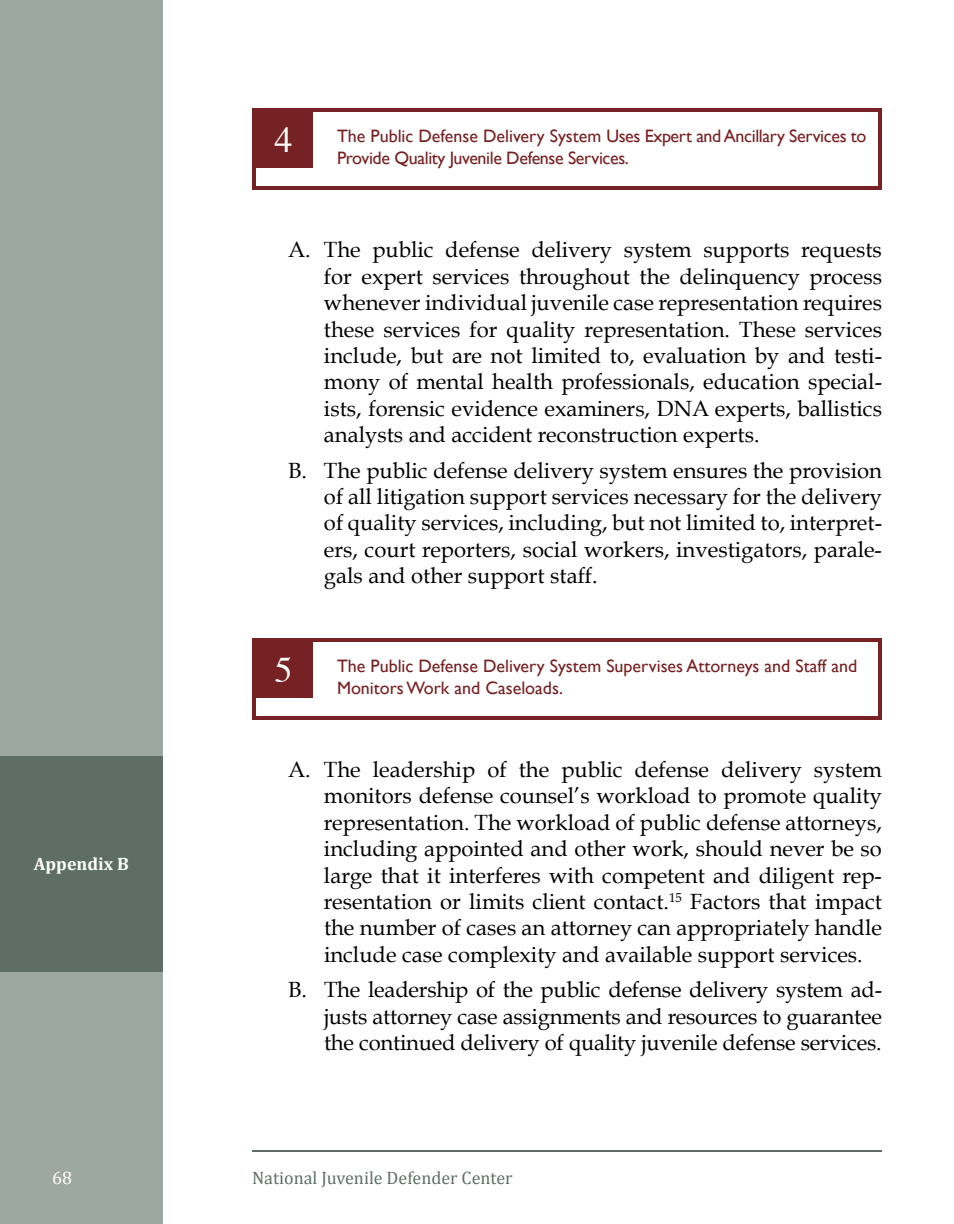
<style>
.page{position:relative;width:954px;height:1224px;background:#fff}
.page>*{position:absolute;margin:0;border:0;box-sizing:border-box;transform-origin:0 0}
.t1{font:36px "Times";color:#fff}
.t2{font:22px/26.4px "Book Antiqua";color:#000;text-align:justify}
.t3{font:18px/21.6px "Gill Sans";letter-spacing:-.02em;color:#762123}
.t4{font:18px/21.6px "Gill Sans";color:#762123}
.t5{font:18px "Cambria";color:#5e6e66}
.t6{font:700 18px "Cambria";color:#fff}
.t7{font:18px "Cambria";color:#fff}
</style>
<div class="page">
<hr style="left:252px;top:1150px;width:630px;height:2px;background:#5e6e66">
<div style="left:0;top:0;width:163px;height:1224px;background:#9ea8a3"></div>
<div style="left:0;top:756px;width:163px;height:216px;background:#5e6e66"></div>
<div style="left:252px;top:108px;width:630px;height:82px;border:4px solid #762123"></div>
<div style="left:254px;top:110px;width:59px;height:58px;background:#762123"></div>
<div style="left:252px;top:638px;width:630px;height:82px;border:4px solid #762123"></div>
<div style="left:254px;top:640px;width:59px;height:58px;background:#762123"></div>
<h1 class="t1" style="left:275px;top:107px;width:19px">4</h1>
<p class="t3" style="left:337px;top:125px;width:531px">The Public Defense Delivery System Uses Expert and Ancillary Services to<br>Provide Quality Juvenile Defense Services.</p>
<p class="t2" style="left:324px;top:237px;width:560px;text-indent:-36px">A. The public defense delivery system supports requests for expert services throughout the delinquency process whenever individual juvenile case representation requires these services for quality representation. These services include, but are not limited to, evaluation by and testi&shy;mony of mental health professionals, education special&shy;ists, forensic evidence examiners, DNA experts, ballistics analysts and accident reconstruction experts.</p>
<p class="t2" style="left:324px;top:457px;width:560px;text-indent:-36px">B. The public defense delivery system ensures the provision of all litigation support services necessary for the delivery of quality services, including, but not limited to, interpret&shy;ers, court reporters, social workers, investigators, parale&shy;gals and other support staff.</p>
<p class="t6" style="left:34px;top:853px;width:97px">Appendix B</p>
<h1 class="t1" style="left:275px;top:637px;width:19px">5</h1>
<p class="t4" style="left:337px;top:655px;width:522px">The Public Defense Delivery System Supervises Attorneys and Staff and<br>Monitors Work and Caseloads.</p>
<p class="t2" style="left:324px;top:756px;width:560px;text-indent:-36px">A. The leadership of the public defense delivery system monitors defense counsel’s workload to promote quality representation. The workload of public defense attorneys, including appointed and other work, should never be so large that it interferes with competent and diligent rep&shy;resentation or limits client contact.<sup>15</sup> Factors that impact the number of cases an attorney can appropriately handle include case complexity and available support services.</p>
<p class="t2" style="left:324px;top:977px;width:560px;text-indent:-36px">B. The leadership of the public defense delivery system ad&shy;justs attorney case assignments and resources to guarantee the continued delivery of quality juvenile defense services.</p>
<p class="t7" style="left:52px;top:1167px;width:21px">68</p>
<p class="t5" style="left:252px;top:1167px;width:262px">National Juvenile Defender Center</p>
</div>
